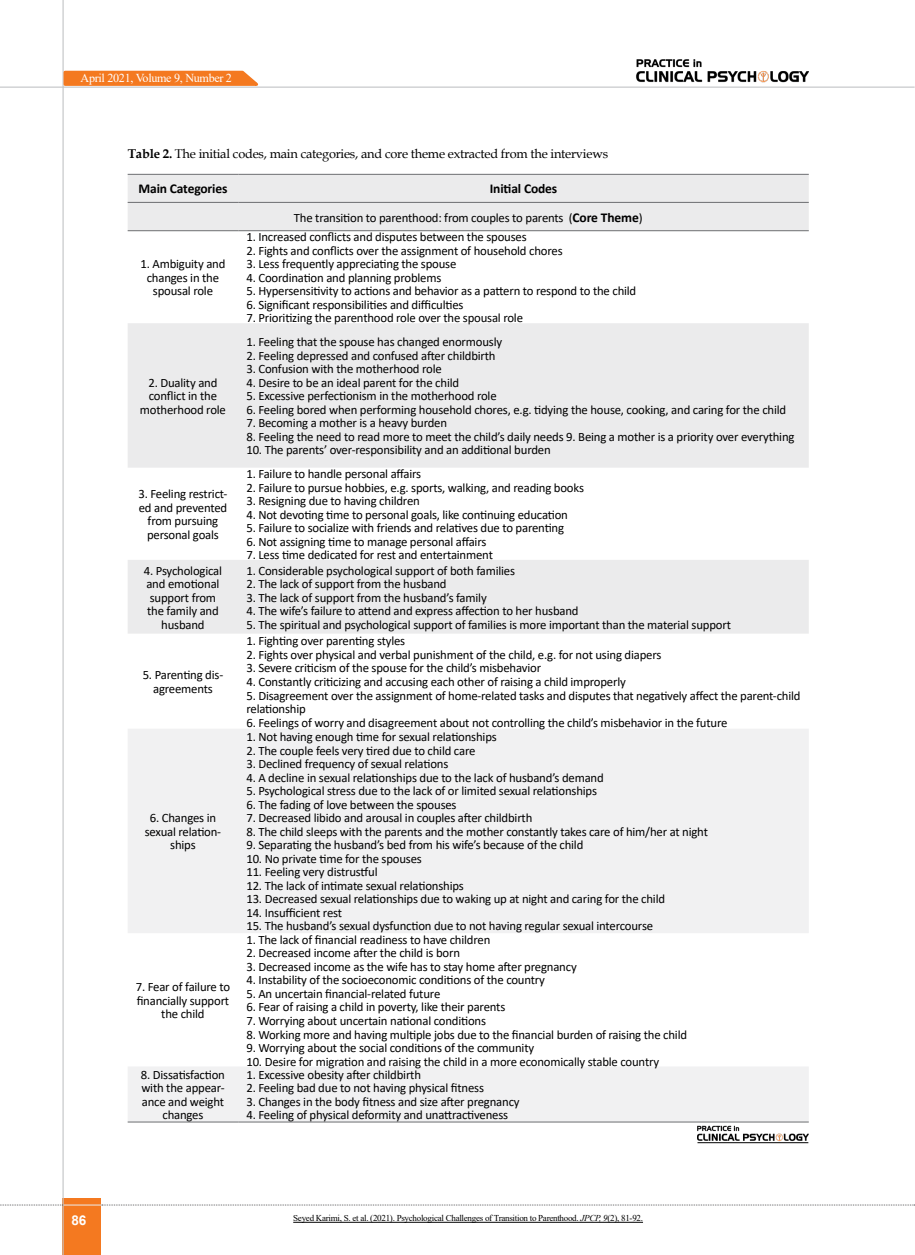
<style>
.page{position:relative;width:915px;height:1255px;background:#fff}
.page>*{position:absolute;margin:0;border:0;box-sizing:border-box;transform-origin:0 0}
.t1{font:700 13.5px "Calibri";letter-spacing:-.01em;color:#000}
.t2{font:700 13.5px "Arial";color:#fff}
.t3{font:12.75px/13.5px "Calibri";letter-spacing:-.015em;color:#000;text-align:center}
.t4{font:12.75px "Book Antiqua";letter-spacing:-.015em;color:#000}
.t5{font:12.15px "Times New Roman";letter-spacing:-.025em;color:#fff}
.t6{font:9px "Times New Roman";letter-spacing:-.03em;color:#000}
.s1{font-weight:700}
.s2{font-weight:700;font-size:13.5px}
.s3{font-style:italic}
</style>
<div class="page">
<div style="left:63px;top:1198px;width:38px;height:56px;background:#f47920"></div>
<hr style="left:62px;top:0;width:2px;height:1254px;background:#c2c4c6">
<hr style="left:0;top:87px;width:914px;height:1px;background:#c2c4c6">
<hr style="left:63px;top:1204px;width:38px;height:1px;background:#ebebec">
<svg style="left:0;top:1204px;width:63px;height:1px"></svg>
<svg style="left:62px;top:69px;width:203px;height:18px;background:#f4944f"></svg>
<img style="left:636px;top:59px;width:172px;height:24px">
<svg style="left:102px;top:1204px;width:812px;height:1px"></svg>
<div style="left:128px;top:175px;width:680px;height:55px;background:#ebebec"></div>
<svg style="left:128px;top:323px;width:680px;height:310px;fill:#ebebec"></svg>
<div style="left:128px;top:729px;width:680px;height:204px;background:#f1f1f2"></div>
<div style="left:128px;top:1067px;width:680px;height:54px;background:#f1f1f2"></div>
<hr style="left:128px;top:1121px;width:110px;height:1px;background:#6d6e71">
<hr style="left:238px;top:1121px;width:570px;height:1px;background:#6d6e71">
<hr style="left:128px;top:174px;width:110px;height:1px;background:#6d6e71">
<hr style="left:238px;top:174px;width:570px;height:1px;background:#6d6e71">
<hr style="left:128px;top:202px;width:110px;height:1px;background:#6d6e71">
<hr style="left:238px;top:202px;width:570px;height:1px;background:#6d6e71">
<hr style="left:128px;top:230px;width:110px;height:1px;background:#6d6e71">
<hr style="left:238px;top:230px;width:570px;height:1px;background:#6d6e71">
<img style="left:697px;top:1125px;width:111px;height:19px">
<hr style="left:697px;top:1142px;width:111px;height:1px;background:#000">
<hr style="left:293px;top:1221px;width:349px;height:1px;background:#000">
<p class="t5" style="left:81px;top:69px;width:153px">April 2021, Volume 9, Number 2</p>
<p class="t4" style="left:128px;top:145px;width:482px"><span class="s1">Table 2.</span> The initial codes, main categories, and core theme extracted from the interviews</p>
<p class="t1" style="left:138px;top:179px;width:91px">Main Categories</p>
<p class="t1" style="left:489px;top:179px;width:69px">Initial Codes</p>
<p class="t3" style="left:294px;top:210px;width:350px">The transition to parenthood: from couples to parents (<span class="s2">Core Theme</span>)</p>
<p class="t3" style="left:140px;top:257px;width:86px">1. Ambiguity and changes in the spousal role</p>
<p class="t3" style="left:246px;top:230px;width:282px">1. Increased conflicts and disputes between the spouses</p>
<p class="t3" style="left:246px;top:243px;width:317px">2. Fights and conflicts over the assignment of household chores</p>
<p class="t3" style="left:246px;top:257px;width:211px">3. Less frequently appreciating the spouse</p>
<p class="t3" style="left:246px;top:270px;width:196px">4. Coordination and planning problems</p>
<p class="t3" style="left:246px;top:284px;width:391px">5. Hypersensitivity to actions and behavior as a pattern to respond to the child</p>
<p class="t3" style="left:246px;top:298px;width:218px">6. Significant responsibilities and difficulties</p>
<p class="t3" style="left:246px;top:311px;width:278px">7. Prioritizing the parenthood role over the spousal role</p>
<p class="t3" style="left:140px;top:375px;width:87px">2. Duality and conflict in the motherhood role</p>
<p class="t3" style="left:138px;top:487px;width:90px">3. Feeling restrict&shy;ed and prevented from pursuing personal goals</p>
<p class="t3" style="left:246px;top:335px;width:257px">1. Feeling that the spouse has changed enormously</p>
<p class="t3" style="left:246px;top:348px;width:250px">2. Feeling depressed and confused after childbirth</p>
<p class="t3" style="left:246px;top:362px;width:197px">3. Confusion with the motherhood role</p>
<p class="t3" style="left:246px;top:375px;width:214px">4. Desire to be an ideal parent for the child</p>
<p class="t3" style="left:246px;top:389px;width:252px">5. Excessive perfectionism in the motherhood role</p>
<p class="t3" style="left:246px;top:402px;width:541px">6. Feeling bored when performing household chores, e.g. tidying the house, cooking, and caring for the child</p>
<p class="t3" style="left:246px;top:416px;width:202px">7. Becoming a mother is a heavy burden</p>
<p class="t3" style="left:246px;top:429px;width:549px">8. Feeling the need to read more to meet the child’s daily needs 9. Being a mother is a priority over everything</p>
<p class="t3" style="left:246px;top:443px;width:306px">10. The parents’ over-responsibility and an additional burden</p>
<p class="t3" style="left:246px;top:467px;width:176px">1. Failure to handle personal affairs</p>
<p class="t3" style="left:246px;top:480px;width:339px">2. Failure to pursue hobbies, e.g. sports, walking, and reading books</p>
<p class="t3" style="left:246px;top:494px;width:175px">3. Resigning due to having children</p>
<p class="t3" style="left:246px;top:507px;width:323px">4. Not devoting time to personal goals, like continuing education</p>
<p class="t3" style="left:246px;top:521px;width:319px">5. Failure to socialize with friends and relatives due to parenting</p>
<p class="t3" style="left:246px;top:534px;width:241px">6. Not assigning time to manage personal affairs</p>
<p class="t3" style="left:246px;top:548px;width:248px">7. Less time dedicated for rest and entertainment</p>
<p class="t3" style="left:144px;top:563px;width:80px">4. Psychological and emotional support from the family and husband</p>
<p class="t3" style="left:246px;top:563px;width:270px">1. Considerable psychological support of both families</p>
<p class="t3" style="left:246px;top:576px;width:202px">2. The lack of support from the husband</p>
<p class="t3" style="left:246px;top:590px;width:242px">3. The lack of support from the husband’s family</p>
<p class="t3" style="left:246px;top:603px;width:333px">4. The wife’s failure to attend and express affection to her husband</p>
<p class="t3" style="left:246px;top:617px;width:486px">5. The spiritual and psychological support of families is more important than the material support</p>
<p class="t3" style="left:143px;top:668px;width:82px">5. Parenting dis&shy;agreements</p>
<p class="t3" style="left:145px;top:811px;width:78px">6. Changes in sexual relation&shy;ships</p>
<p class="t3" style="left:136px;top:979px;width:96px">7. Fear of failure to financially support the child</p>
<p class="t3" style="left:246px;top:634px;width:160px">1. Fighting over parenting styles</p>
<p class="t3" style="left:246px;top:647px;width:416px">2. Fights over physical and verbal punishment of the child, e.g. for not using diapers</p>
<p class="t3" style="left:246px;top:661px;width:296px">3. Severe criticism of the spouse for the child’s misbehavior</p>
<p class="t3" style="left:246px;top:674px;width:381px">4. Constantly criticizing and accusing each other of raising a child improperly</p>
<p class="t3" style="left:246px;top:688px;width:555px;text-align:left">5. Disagreement over the assignment of home-related tasks and disputes that negatively affect the parent-child relationship</p>
<p class="t3" style="left:246px;top:715px;width:482px">6. Feelings of worry and disagreement about not controlling the child’s misbehavior in the future</p>
<p class="t3" style="left:246px;top:730px;width:252px">1. Not having enough time for sexual relationships</p>
<p class="t3" style="left:246px;top:743px;width:230px">2. The couple feels very tired due to child care</p>
<p class="t3" style="left:246px;top:757px;width:203px">3. Declined frequency of sexual relations</p>
<p class="t3" style="left:246px;top:770px;width:359px">4. A decline in sexual relationships due to the lack of husband’s demand</p>
<p class="t3" style="left:246px;top:784px;width:352px">5. Psychological stress due to the lack of or limited sexual relationships</p>
<p class="t3" style="left:246px;top:797px;width:212px">6. The fading of love between the spouses</p>
<p class="t3" style="left:246px;top:811px;width:287px">7. Decreased libido and arousal in couples after childbirth</p>
<p class="t3" style="left:246px;top:824px;width:463px">8. The child sleeps with the parents and the mother constantly takes care of him/her at night</p>
<p class="t3" style="left:246px;top:838px;width:338px">9. Separating the husband’s bed from his wife’s because of the child</p>
<p class="t3" style="left:246px;top:851px;width:177px">10. No private time for the spouses</p>
<p class="t3" style="left:246px;top:865px;width:133px">11. Feeling very distrustful</p>
<p class="t3" style="left:246px;top:878px;width:219px">12. The lack of intimate sexual relationships</p>
<p class="t3" style="left:246px;top:892px;width:420px">13. Decreased sexual relationships due to waking up at night and caring for the child</p>
<p class="t3" style="left:246px;top:905px;width:97px">14. Insufficient rest</p>
<p class="t3" style="left:246px;top:919px;width:408px">15. The husband’s sexual dysfunction due to not having regular sexual intercourse</p>
<p class="t3" style="left:246px;top:932px;width:245px">1. The lack of financial readiness to have children</p>
<p class="t3" style="left:246px;top:946px;width:215px">2. Decreased income after the child is born</p>
<p class="t3" style="left:246px;top:959px;width:332px">3. Decreased income as the wife has to stay home after pregnancy</p>
<p class="t3" style="left:246px;top:973px;width:300px">4. Instability of the socioeconomic conditions of the country</p>
<p class="t3" style="left:246px;top:986px;width:195px">5. An uncertain financial-related future</p>
<p class="t3" style="left:246px;top:1000px;width:260px">6. Fear of raising a child in poverty, like their parents</p>
<p class="t3" style="left:246px;top:1013px;width:241px">7. Worrying about uncertain national conditions</p>
<p class="t3" style="left:246px;top:1027px;width:442px">8. Working more and having multiple jobs due to the financial burden of raising the child</p>
<p class="t3" style="left:246px;top:1040px;width:289px">9. Worrying about the social conditions of the community</p>
<p class="t3" style="left:246px;top:1054px;width:414px">10. Desire for migration and raising the child in a more economically stable country</p>
<p class="t2" style="left:71px;top:1210px;width:17px">86</p>
<p class="t3" style="left:141px;top:1067px;width:86px">8. Dissatisfaction with the appear&shy;ance and weight changes</p>
<p class="t3" style="left:246px;top:1067px;width:176px">1. Excessive obesity after childbirth</p>
<p class="t3" style="left:246px;top:1080px;width:239px">2. Feeling bad due to not having physical fitness</p>
<p class="t3" style="left:246px;top:1094px;width:275px">3. Changes in the body fitness and size after pregnancy</p>
<p class="t3" style="left:246px;top:1107px;width:263px">4. Feeling of physical deformity and unattractiveness</p>
<p class="t6" style="left:293px;top:1211px;width:351px">Seyed Karimi, S. et al. (2021). Psychological Challenges of Transition to Parenthood. <span class="s3">JPCP, 9</span>(2), 81-92.</p>
</div>
